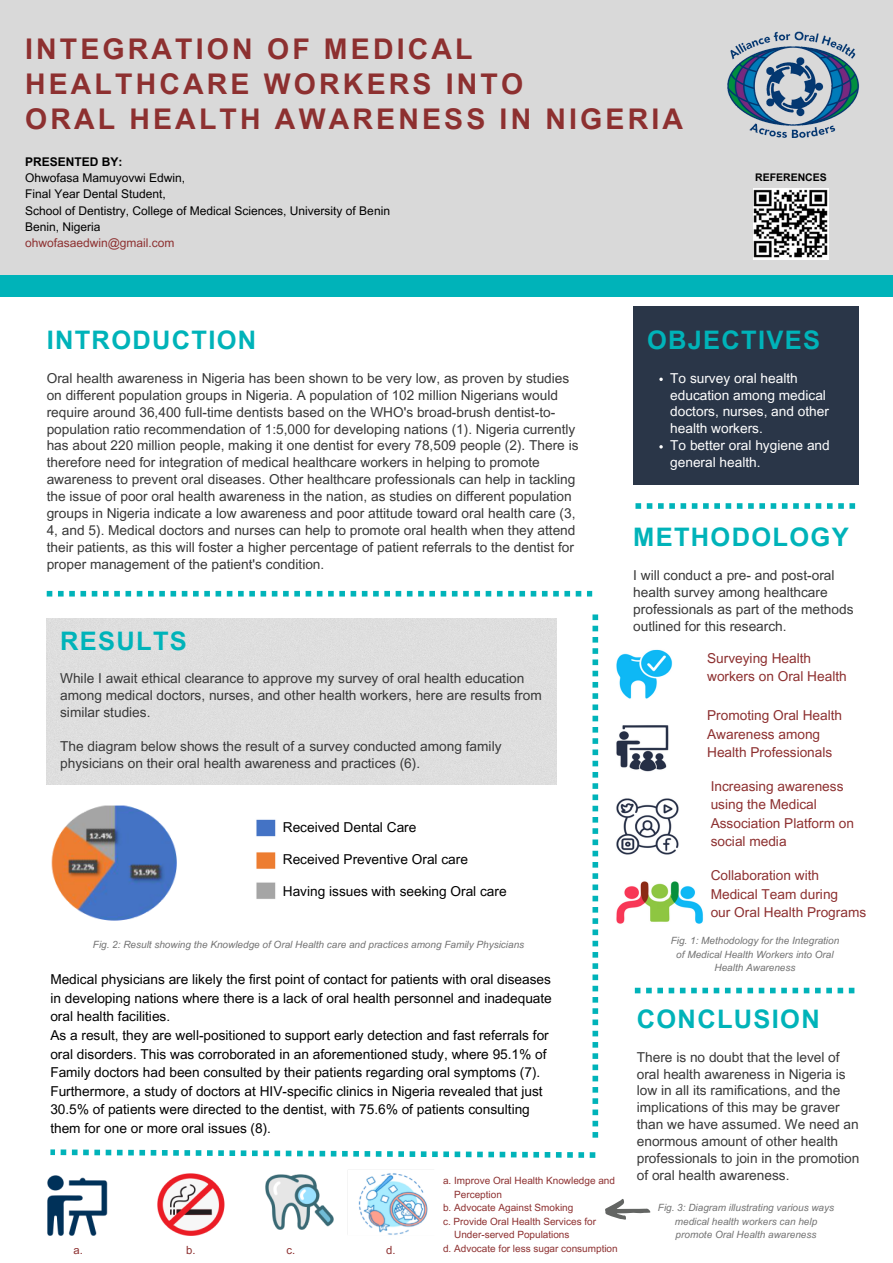
<style>
.page{position:relative;width:893px;height:1263px;background:#fff}
.page>*{position:absolute;margin:0;border:0;box-sizing:border-box;transform-origin:0 0}
.t1{font:700 28.5px/34.9px "Arial MT Pro";letter-spacing:.11em;color:#8d3030}
.t2{font:700 25.5px "Arial MT Pro";letter-spacing:.05em;color:#00b3b9}
.t3{font:13.65px/16.9px "Arial MT Pro";color:#383838}
.t4{font:13.65px/18.6px "Arial MT Pro";color:#000}
.t5{font:13.65px/18.6px "Arial MT Pro";color:#8d3030}
.t6{font:13.65px/16.9px "Arial MT Pro";color:#fff}
.t7{font:12px/16.4px "Arial MT Pro";color:#000}
.t8{font:12px "Arial MT Pro";color:#8d3030}
.t9{font:700 12px "Arial MT Pro";color:#000}
.t10{font:11.25px "Arial MT Pro";color:#8d3030}
.t11{font:700 10.5px "Arial MT Pro";color:#000}
.t12{font:italic 9.98px/13.5px "Arial MT Pro";color:#737373;text-align:center}
.t13{font:9.98px "Arial MT Pro";color:#8d3030}
</style>
<div class="page">
<div style="left:0;top:0;width:893px;height:286px;background:#d9d9d9"></div>
<div style="left:0;top:276px;width:893px;height:20px;background:#00b3b9"></div>
<div style="left:633px;top:306px;width:226px;height:179px;background:#2a3648"></div>
<img style="left:727px;top:31px;width:132px;height:107px">
<svg style="left:47px;top:591px;width:545px;height:5px"></svg>
<svg style="left:635px;top:503px;width:220px;height:6px"></svg>
<img style="left:616px;top:649px;width:88px;height:275px">
<svg style="left:592px;top:614px;width:6px;height:524px"></svg>
<div style="left:47px;top:619px;width:509px;height:165px;background:#dedede"></div>
<img style="left:51px;top:805px;width:126px;height:116px">
<img style="left:256px;top:819px;width:20px;height:80px">
<svg style="left:635px;top:988px;width:219px;height:5px"></svg>
<img style="left:753px;top:188px;width:75px;height:71px">
<svg style="left:50px;top:1149px;width:545px;height:9px"></svg>
<img style="left:47px;top:1175px;width:61px;height:61px">
<img style="left:157px;top:1173px;width:68px;height:63px">
<img style="left:265px;top:1174px;width:69px;height:56px">
<img style="left:358px;top:1173px;width:70px;height:62px">
<svg style="left:605px;top:1199px;width:46px;height:21px"></svg>
<svg style="left:659px;top:378px;width:4px;height:3px"></svg>
<svg style="left:659px;top:445px;width:4px;height:3px"></svg>
<h1 class="t1" style="left:25px;top:36px;width:659px">INTEGRATION OF MEDICAL<br>HEALTHCARE WORKERS INTO<br>ORAL HEALTH AWARENESS IN NIGERIA</h1>
<p class="t9" style="left:25px;top:157px;width:99px">PRESENTED BY:</p>
<p class="t7" style="left:25px;top:171px;width:366px">Ohwofasa Mamuyovwi Edwin,<br>Final Year Dental Student,<br>School of Dentistry, College of Medical Sciences, University of Benin Benin, Nigeria</p>
<p class="t8" style="left:25px;top:239px;width:151px">ohwofasaedwin@gmail.com</p>
<p class="t11" style="left:755px;top:173px;width:73px">REFERENCES</p>
<h2 class="t2" style="left:47px;top:330px;width:211px">INTRODUCTION</h2>
<p class="t3" style="left:47px;top:371px;width:533px">Oral health awareness in Nigeria has been shown to be very low, as proven by studies on different population groups in Nigeria. A population of 102 million Nigerians would require around 36,400 full-time dentists based on the WHO's broad-brush dentist-to&shy;population ratio recommendation of 1:5,000 for developing nations (1). Nigeria currently has about 220 million people, making it one dentist for every 78,509 people (2). There is therefore need for integration of medical healthcare workers in helping to promote awareness to prevent oral diseases. Other healthcare professionals can help in tackling the issue of poor oral health awareness in the nation, as studies on different population groups in Nigeria indicate a low awareness and poor attitude toward oral health care (3, 4, and 5). Medical doctors and nurses can help to promote oral health when they attend their patients, as this will foster a higher percentage of patient referrals to the dentist for proper management of the patient's condition.</p>
<h2 class="t2" style="left:60px;top:631px;width:128px">RESULTS</h2>
<p class="t3" style="left:60px;top:672px;width:483px">While I await ethical clearance to approve my survey of oral health education among medical doctors, nurses, and other health workers, here are results from similar studies.</p>
<p class="t3" style="left:60px;top:739px;width:443px">The diagram below shows the result of a survey conducted among family physicians on their oral health awareness and practices (6).</p>
<p class="t4" style="left:283px;top:819px;width:135px">Received Dental Care</p>
<p class="t4" style="left:283px;top:851px;width:187px">Received Preventive Oral care</p>
<p class="t4" style="left:283px;top:883px;width:225px">Having issues with seeking Oral care</p>
<p class="t12" style="left:93px;top:939px;width:433px">Fig. 2: Result showing the Knowledge of Oral Health care and practices among Family Physicians</p>
<p class="t4" style="left:50px;top:972px;width:503px">Medical physicians are likely the first point of contact for patients with oral diseases in developing nations where there is a lack of oral health personnel and inadequate oral health facilities.<br>As a result, they are well-positioned to support early detection and fast referrals for oral disorders. This was corroborated in an aforementioned study, where 95.1% of Family doctors had been consulted by their patients regarding oral symptoms (7).<br>Furthermore, a study of doctors at HIV-specific clinics in Nigeria revealed that just 30.5% of patients were directed to the dentist, with 75.6% of patients consulting them for one or more oral issues (8).</p>
<p class="t10" style="left:74px;top:1246px;width:11px">a.</p>
<p class="t10" style="left:186px;top:1246px;width:11px">b.</p>
<p class="t10" style="left:286px;top:1246px;width:10px">c.</p>
<p class="t10" style="left:386px;top:1246px;width:11px">d.</p>
<p class="t13" style="left:443px;top:1177px;width:173px">a. Improve Oral Health Knowledge and</p>
<p class="t13" style="left:454px;top:1191px;width:49px">Perception</p>
<p class="t13" style="left:443px;top:1204px;width:132px">b. Advocate Against Smoking</p>
<p class="t13" style="left:443px;top:1218px;width:154px">c. Provide Oral Health Services for</p>
<p class="t13" style="left:454px;top:1231px;width:117px">Under-served Populations</p>
<p class="t13" style="left:443px;top:1245px;width:176px">d. Advocate for less sugar consumption</p>
<h2 class="t2" style="left:647px;top:330px;width:175px">OBJECTIVES</h2>
<p class="t6" style="left:670px;top:371px;width:161px">To survey oral health education among medical doctors, nurses, and other health workers.<br>To better oral hygiene and general health.</p>
<h2 class="t2" style="left:633px;top:527px;width:217px">METHODOLOGY</h2>
<p class="t3" style="left:633px;top:568px;width:222px">I will conduct a pre- and post-oral health survey among healthcare professionals as part of the methods outlined for this research.</p>
<p class="t5" style="left:707px;top:650px;width:141px">Surveying Health workers on Oral Health</p>
<p class="t5" style="left:707px;top:708px;width:136px">Promoting Oral Health<br>Awareness among<br>Health Professionals</p>
<p class="t5" style="left:710px;top:778px;width:145px">Increasing awareness using the Medical<br>Association Platform on social media</p>
<p class="t5" style="left:710px;top:868px;width:157px">Collaboration with<br>Medical Team during<br>our Oral Health Programs</p>
<p class="t12" style="left:671px;top:935px;width:170px">Fig. 1: Methodology for the Integration of Medical Health Workers into Oral<br>Health Awareness</p>
<h2 class="t2" style="left:637px;top:1009px;width:184px">CONCLUSION</h2>
<p class="t3" style="left:637px;top:1050px;width:224px">There is no doubt that the level of oral health awareness in Nigeria is low in all its ramifications, and the implications of this may be graver than we have assumed. We need an enormous amount of other health professionals to join in the promotion of oral health awareness.</p>
<p class="t12" style="left:658px;top:1202px;width:178px">Fig. 3: Diagram illustrating various ways medical health workers can help promote Oral Health awareness</p>
</div>
